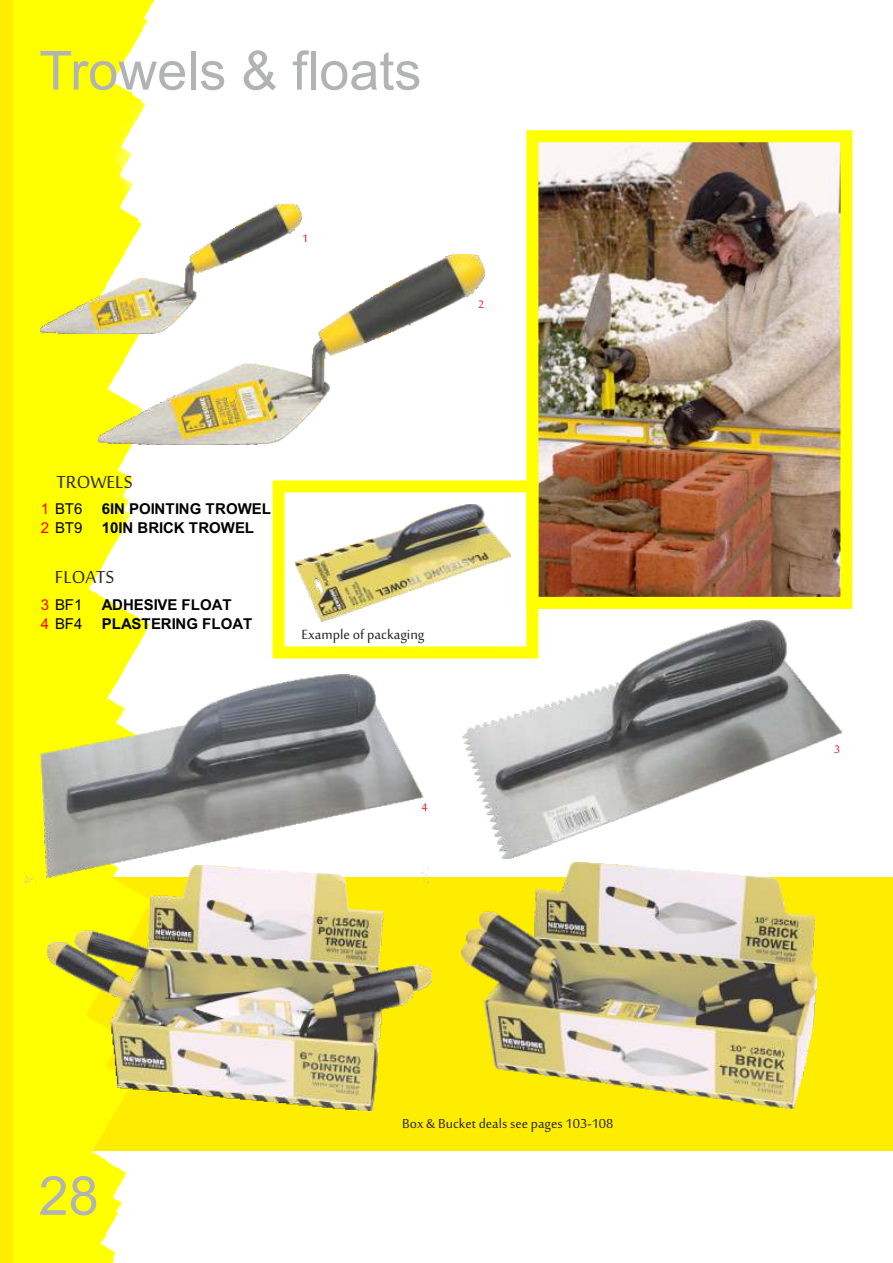
<style>
.page{position:relative;width:893px;height:1263px;background:#fff}
.page>*{position:absolute;margin:0;border:0;box-sizing:border-box;transform-origin:0 0}
.t1{font:54px "Arial";color:#b2b3b3}
.t2{font:24px "Sakkal Majalla";color:#2b2a29}
.t3{font:18.45px "Sakkal Majalla";color:#2b2a29}
.t4{font:18px "Sakkal Majalla";color:#2b2a29}
.t5{font:700 15px "Arial";color:#000}
.t6{font:15px "Arial";color:#000}
.t7{font:15px "Sakkal Majalla";color:#e31e24}
.s1{color:#f00}
</style>
<div class="page">
<div style="left:59px;top:878px;width:834px;height:273px;background:#ffed00"></div>
<img style="left:12px;top:0;width:143px;height:1263px">
<div style="left:0;top:0;width:12px;height:1263px;background:#ffed00"></div>
<img style="left:99px;top:254px;width:386px;height:191px">
<img style="left:295px;top:505px;width:215px;height:117px">
<img style="left:41px;top:205px;width:260px;height:128px">
<img style="left:24px;top:674px;width:400px;height:208px">
<img style="left:462px;top:863px;width:355px;height:246px">
<img style="left:47px;top:865px;width:384px;height:245px">
<img style="left:463px;top:620px;width:378px;height:239px">
<img style="left:539px;top:143px;width:300px;height:453px">
<div style="left:526px;top:130px;width:326px;height:479px;border:12px solid #ff0"></div>
<div style="left:273px;top:480px;width:265px;height:178px;border:12px solid #ff0"></div>
<h1 class="t1" style="left:39px;top:50px;width:384px">Trowels &amp; floats</h1>
<p class="t7" style="left:302px;top:232px;width:8px">1</p>
<p class="t7" style="left:478px;top:298px;width:8px">2</p>
<h2 class="t2" style="left:57px;top:471px;width:78px">TROWELS</h2>
<p class="t6" style="left:41px;top:503px;width:43px"><span class="s1">1</span> BT6</p>
<p class="t5" style="left:102px;top:503px;width:171px">6IN POINTING TROWEL</p>
<p class="t6" style="left:41px;top:522px;width:43px"><span class="s1">2</span> BT9</p>
<p class="t5" style="left:102px;top:522px;width:154px">10IN BRICK TROWEL</p>
<h2 class="t2" style="left:55px;top:567px;width:61px">FLOATS</h2>
<p class="t6" style="left:41px;top:599px;width:43px"><span class="s1">3</span> BF1</p>
<p class="t5" style="left:102px;top:599px;width:131px">ADHESIVE FLOAT</p>
<p class="t6" style="left:41px;top:618px;width:43px"><span class="s1">4</span> BF4</p>
<p class="t5" style="left:102px;top:618px;width:152px">PLASTERING FLOAT</p>
<p class="t3" style="left:302px;top:626px;width:124px">Example of packaging</p>
<p class="t7" style="left:422px;top:801px;width:8px">4</p>
<h1 class="t1" style="left:39px;top:1175px;width:62px">28</h1>
<p class="t4" style="left:402px;top:1115px;width:213px">Box &amp; Bucket deals see pages 103-108</p>
<p class="t7" style="left:834px;top:743px;width:8px">3</p>
</div>
